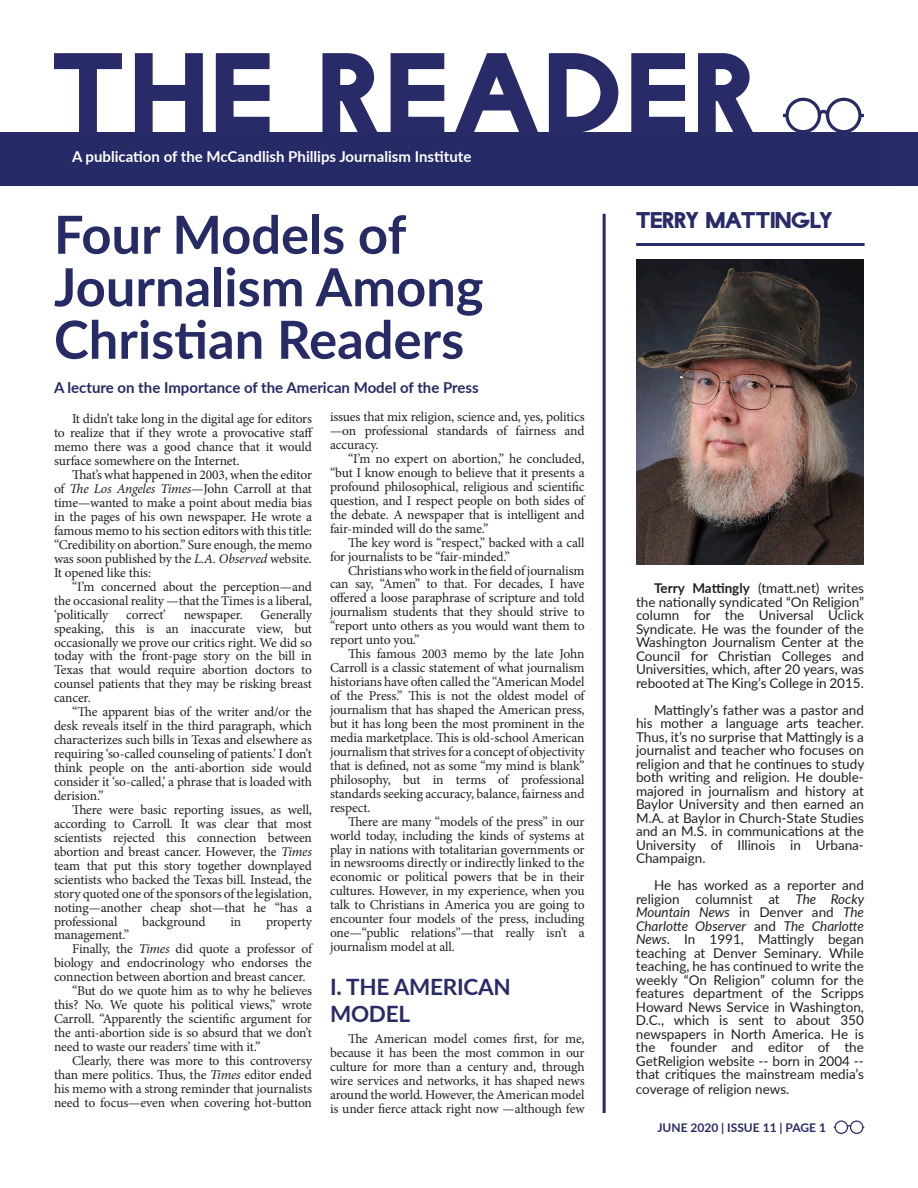
<style>
.page{position:relative;width:918px;height:1188px;background:#fff}
.page>*{position:absolute;margin:0;border:0;box-sizing:border-box;transform-origin:0 0}
.t1{font:105px "Facile Sans";letter-spacing:.04em;color:#282b67;scale:1.12 1}
.Article_Title{font:700 52.5px/52.5px "Lato";color:#262b65}
.Heading{font:700 22.5px/27px "Lato";letter-spacing:-.01em;color:#282b67}
.Bio_Name{font:21px "Facile Sans";letter-spacing:-.02em;color:#282b67;scale:1.12 1}
.Body{font:700 15px "Lato";color:#fff}
.Article_Subtitle{font:700 15px "Lato";color:#262b65}
.Body-2{font:13.5px/14px "Minion Pro";letter-spacing:-.01em;color:#231f20;text-align:justify}
.Bio{font:13.5px/13.5px "Lato";color:#231f20;text-align:justify}
.Page_number{font:700 12px "Lato";color:#282b67}
.s1{font-style:italic}
.s2{font-weight:700}
</style>
<div class="page">
<div style="left:826px;top:98px;width:36px;height:35px;border:3px solid #262a65;border-radius:50%"></div>
<div style="left:785px;top:98px;width:36px;height:35px;border:3px solid #262a65;border-radius:50%"></div>
<svg style="left:816px;top:108px;width:15px;height:11px"></svg>
<svg style="left:860px;top:114px;width:4px;height:3px"></svg>
<svg style="left:783px;top:114px;width:4px;height:3px"></svg>
<div style="left:850px;top:1121px;width:13px;height:13px;border:1px solid #262a65;border-radius:50%"></div>
<div style="left:835px;top:1121px;width:13px;height:13px;border:1px solid #262a65;border-radius:50%"></div>
<svg style="left:846px;top:1124px;width:6px;height:4px"></svg>
<div style="left:864px;top:132px;width:54px;height:54px;background:#282b67"></div>
<div style="left:0;top:132px;width:54px;height:54px;background:#262a66"></div>
<div style="left:45px;top:141px;width:828px;height:36px;background:#262a66"></div>
<div style="left:36px;top:132px;width:846px;height:54px;border:18px solid #262b65"></div>
<hr style="left:636px;top:243px;width:229px;height:3px;background:#262a66">
<hr style="left:603px;top:214px;width:3px;height:899px;background:#262a66">
<img style="left:637px;top:260px;width:227px;height:304px">
<p class="t1" style="left:54px;top:34px;width:633px">THE READER</p>
<p class="Body" style="left:72px;top:146px;width:401px">A publication of the McCandlish Phillips Journalism Institute</p>
<p class="Article_Title" style="left:54px;top:206px;width:431px">Four Models of<br>Journalism Among<br>Christian Readers</p>
<p class="Article_Subtitle" style="left:54px;top:377px;width:426px">A lecture on the Importance of the American Model of the Press</p>
<p class="Body-2" style="left:330px;top:410px;width:256px">issues that mix religion, science and, yes, politics —on professional standards of fairness and accuracy.</p>
<p class="Body-2" style="left:330px;top:452px;width:256px;text-indent:18px">“I’m no expert on abortion,” he concluded, “but I know enough to believe that it presents a profound philosophical, religious and scientific question, and I respect people on both sides of the debate. A newspaper that is intelligent and fair-minded will do the same.”</p>
<p class="Body-2" style="left:330px;top:535px;width:256px;text-indent:18px">The key word is “respect,” backed with a call for journalists to be “fair-minded.”</p>
<p class="Body-2" style="left:330px;top:563px;width:256px;text-indent:18px">Christians who work in the field of journalism can say, “Amen” to that. For decades, I have offered a loose paraphrase of scripture and told journalism students that they should strive to “report unto others as you would want them to report unto you.”</p>
<p class="Body-2" style="left:330px;top:647px;width:256px;text-indent:18px">This famous 2003 memo by the late John Carroll is a classic statement of what journalism historians have often called the “American Model of the Press.” This is not the oldest model of journalism that has shaped the American press, but it has long been the most prominent in the media marketplace. This is old-school American journalism that strives for a concept of objectivity that is defined, not as some “my mind is blank” philosophy, but in terms of professional standards seeking accuracy, balance, fairness and respect.</p>
<p class="Body-2" style="left:330px;top:814px;width:256px;text-indent:18px">There are many “models of the press” in our world today, including the kinds of systems at play in nations with totalitarian governments or in newsrooms directly or indirectly linked to the economic or political powers that be in their cultures. However, in my experience, when you talk to Christians in America you are going to encounter four models of the press, including one—“public relations”—that really isn’t a journalism model at all.</p>
<p class="Heading" style="left:330px;top:972px;width:182px">I. THE AMERICAN<br>MODEL</p>
<p class="Body-2" style="left:330px;top:1032px;width:256px;text-indent:18px">The American model comes first, for me, because it has been the most common in our culture for more than a century and, through wire services and networks, it has shaped news around the world. However, the American model is under fierce attack right now —although few</p>
<p class="Body-2" style="left:54px;top:412px;width:261px;text-indent:18px">It didn’t take long in the digital age for editors to realize that if they wrote a provocative staff memo there was a good chance that it would surface somewhere on the Internet.</p>
<p class="Body-2" style="left:54px;top:468px;width:260px;text-indent:18px">That’s what happened in 2003, when the editor of <span class="s1">The Los Angeles Times</span>—John Carroll at that time—wanted to make a point about media bias in the pages of his own newspaper. He wrote a famous memo to his section editors with this title: “Credibility on abortion.” Sure enough, the memo was soon published by the <span class="s1">L.A. Observed</span> website.<br>It opened like this:</p>
<p class="Body-2" style="left:54px;top:580px;width:260px;text-indent:18px">“I’m concerned about the perception—and the occasional reality —that the Times is a liberal, ‘politically</p>
<p class="Body-2" style="left:54px;top:607px;width:260px;text-indent:207px">Generally speaking, this is an inaccurate view, but occasionally we prove our critics right. We did so today with the front-page story on the bill in Texas that would require abortion doctors to counsel patients that they may be risking breast cancer.</p>
<p class="Body-2" style="left:54px;top:705px;width:260px;text-indent:18px">“The apparent bias of the writer and/or the desk reveals itself in the third paragraph, which characterizes such bills in Texas and elsewhere as requiring ‘so-called counseling of patients.’ I don’t think people on the anti-abortion side would consider it ‘so-called,’ a phrase that is loaded with derision.”</p>
<p class="Body-2" style="left:54px;top:803px;width:260px;text-indent:18px">There were basic reporting issues, as well, according to Carroll. It was clear that most scientists rejected this connection between abortion and breast cancer. However, the <span class="s1">Times </span>team that put this story together downplayed scientists who backed the Texas bill. Instead, the story quoted one of the sponsors of the legislation, noting—another cheap shot—that he “has a professional</p>
<p class="Body-2" style="left:126px;top:607px;width:41px">correct’</p>
<p class="Body-2" style="left:184px;top:607px;width:61px">newspaper.</p>
<p class="Body-2" style="left:142px;top:914px;width:65px">background</p>
<p class="Body-2" style="left:230px;top:914px;width:12px">in</p>
<p class="Body-2" style="left:266px;top:914px;width:47px">property</p>
<p class="Body-2" style="left:54px;top:928px;width:77px">management.”</p>
<p class="Body-2" style="left:54px;top:942px;width:260px;text-indent:18px">Finally, the <span class="s1">Times</span> did quote a professor of biology and endocrinology who endorses the connection between abortion and breast cancer.</p>
<p class="Body-2" style="left:54px;top:984px;width:259px;text-indent:18px">“But do we quote him as to why he believes this? No. We quote his political views,” wrote Carroll. “Apparently the scientific argument for the anti-abortion side is so absurd that we don’t need to waste our readers’ time with it.”</p>
<p class="Body-2" style="left:54px;top:1054px;width:260px;text-indent:18px">Clearly, there was more to this controversy than mere politics. Thus, the <span class="s1">Times</span> editor ended his memo with a strong reminder that journalists need to focus—even when covering hot-button</p>
<p class="Bio_Name" style="left:636px;top:208px;width:178px">TERRY MATTINGLY</p>
<p class="Bio" style="left:636px;top:581px;width:230px;text-indent:18px"><span class="s2">Terry Mattingly</span> (tmatt.net) writes the nationally syndicated “On Religion” column for the Universal Uclick Syndicate. He was the founder of the Washington Journalism Center at the Council for Christian Colleges and Universities, which, after 20 years, was rebooted at The King’s College in 2015.</p>
<p class="Bio" style="left:636px;top:702px;width:230px;text-indent:18px">Mattingly’s father was a pastor and his mother a language arts teacher.<br>Thus, it’s no surprise that Mattingly is a journalist and teacher who focuses on religion and that he continues to study both writing and religion. He double&shy;majored in journalism and history at Baylor University and then earned an M.A. at Baylor in Church-State Studies and an M.S. in communications at the University of Illinois in Urbana-Champaign.</p>
<p class="Bio" style="left:636px;top:878px;width:230px;text-indent:18px">He has worked as a reporter and religion columnist at <span class="s1">The Rocky Mountain News</span> in Denver and <span class="s1">The Charlotte Observer</span> and <span class="s1">The Charlotte News</span>. In 1991, Mattingly began teaching at Denver Seminary. While teaching, he has continued to write the weekly “On Religion” column for the features department of the Scripps Howard News Service in Washington, D.C., which is sent to about 350 newspapers in North America. He is the founder and editor of the GetReligion website -- born in 2004 -- that critiques the mainstream media’s</p>
<p class="Bio" style="left:636px;top:1082px;width:155px">coverage of religion news.</p>
<p class="Page_number" style="left:657px;top:1119px;width:170px">JUNE 2020 | ISSUE 11 | PAGE 1</p>
</div>
